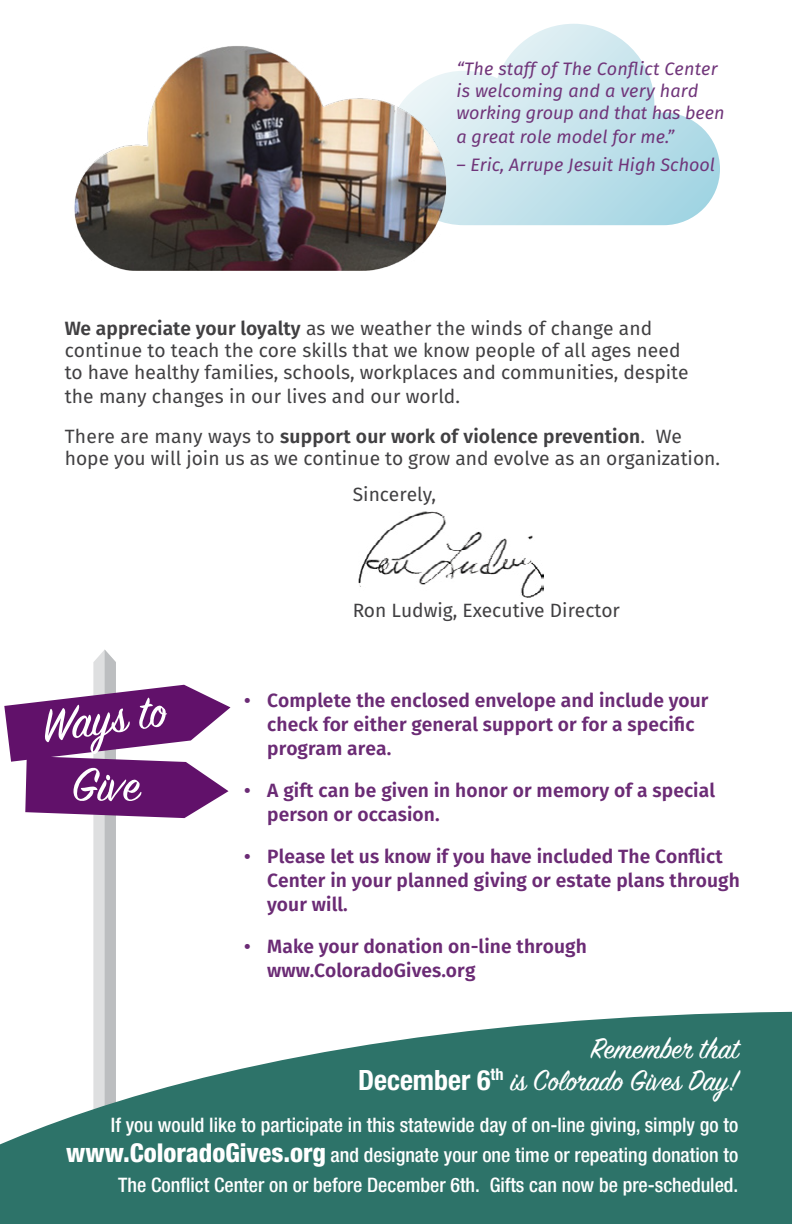
<style>
.page{position:relative;width:792px;height:1224px;background:#fff}
.page>*{position:absolute;margin:0;border:0;box-sizing:border-box;transform-origin:0 0}
.t1{font:51.8px "Sign Painter House Script";color:#fff}
.t2{font:32px/32px "Sign Painter House Script";color:#fff;text-align:right}
.t3{font:500 condensed 20px/30px "Helvetica Neue LT Std";color:#fff;text-align:right}
.t4{font:19.2px/22px "Fira Sans";color:#414042}
.t5{font:600 19.2px/24px "Fira Sans";letter-spacing:.005em;color:#6b2b75}
.t6{font:italic 18px/22px "Fira Sans";color:#70357a}
.s1{font-weight:600}
.s2{font-family:"Helvetica Neue LT Std";font-weight:700;font-stretch:condensed;font-size:28px}
.s3{font-weight:800;font-size:26px}
</style>
<div class="page">
<svg style="left:4px;top:650px;width:226px;height:362px"></svg>
<svg style="left:0;top:1012px;width:792px;height:212px;fill:#2d7369"></svg>
<img style="left:358px;top:511px;width:185px;height:87px">
<svg style="left:448px;top:24px;width:272px;height:201px"></svg>
<img style="left:74px;top:46px;width:374px;height:224px">
<p class="t6" style="left:456px;top:58px;width:270px">“The staff of The Conflict Center is welcoming and a very hard working group and that has been</p>
<p class="t6" style="left:456px;top:126px;width:220px">a great role model for me.”</p>
<p class="t6" style="left:456px;top:154px;width:260px">– Eric, Arrupe Jesuit High School</p>
<p class="t4" style="left:65px;top:319px;width:625px"><span class="s1">We appreciate your loyalty</span> as we weather the winds of change and continue to teach the core skills that we know people of all ages need to have healthy families, schools, workplaces and communities, despite</p>
<p class="t4" style="left:65px;top:378px;width:619px;line-height:40px">the many changes in our lives and our world.<br>There are many ways to <span class="s1">support our work of violence prevention</span>. We</p>
<p class="t4" style="left:65px;top:442px;width:657px;line-height:36px;text-align:center">hope you will join us as we continue to grow and evolve as an organization.<br>Sincerely,</p>
<h1 class="t1" style="left:37px;top:695px;width:127px;rotate:-8deg">Ways to</h1>
<h1 class="t1" style="left:72px;top:753px;width:69px">Give</h1>
<p class="t4" style="left:353px;top:601px;width:269px">Ron Ludwig, Executive Director</p>
<p class="t5" style="left:267px;top:689px;width:443px;text-indent:-23px">• Complete the enclosed envelope and include your check for either general support or for a specific program area.</p>
<p class="t5" style="left:267px;top:779px;width:449px;text-indent:-23px">• A gift can be given in honor or memory of a special person or occasion.</p>
<p class="t5" style="left:267px;top:845px;width:474px;text-indent:-23px">• Please let us know if you have included The Conflict<br>Center in your planned giving or estate plans through your will.</p>
<p class="t5" style="left:267px;top:935px;width:321px;text-indent:-23px">• Make your donation on-line through www.ColoradoGives.org</p>
<h2 class="t2" style="left:358px;top:1035px;width:382px">Remember that<br><span class="s2">December 6</span><sup>th</sup> is Colorado Gives Day!</h2>
<p class="t3" style="left:66px;top:1109px;width:674px">If you would like to participate in this statewide day of on-line giving, simply go to <span class="s3">www.ColoradoGives.org</span> and designate your one time or repeating donation to<br>The Conflict Center on or before December 6th. Gifts can now be pre-scheduled.</p>
</div>
